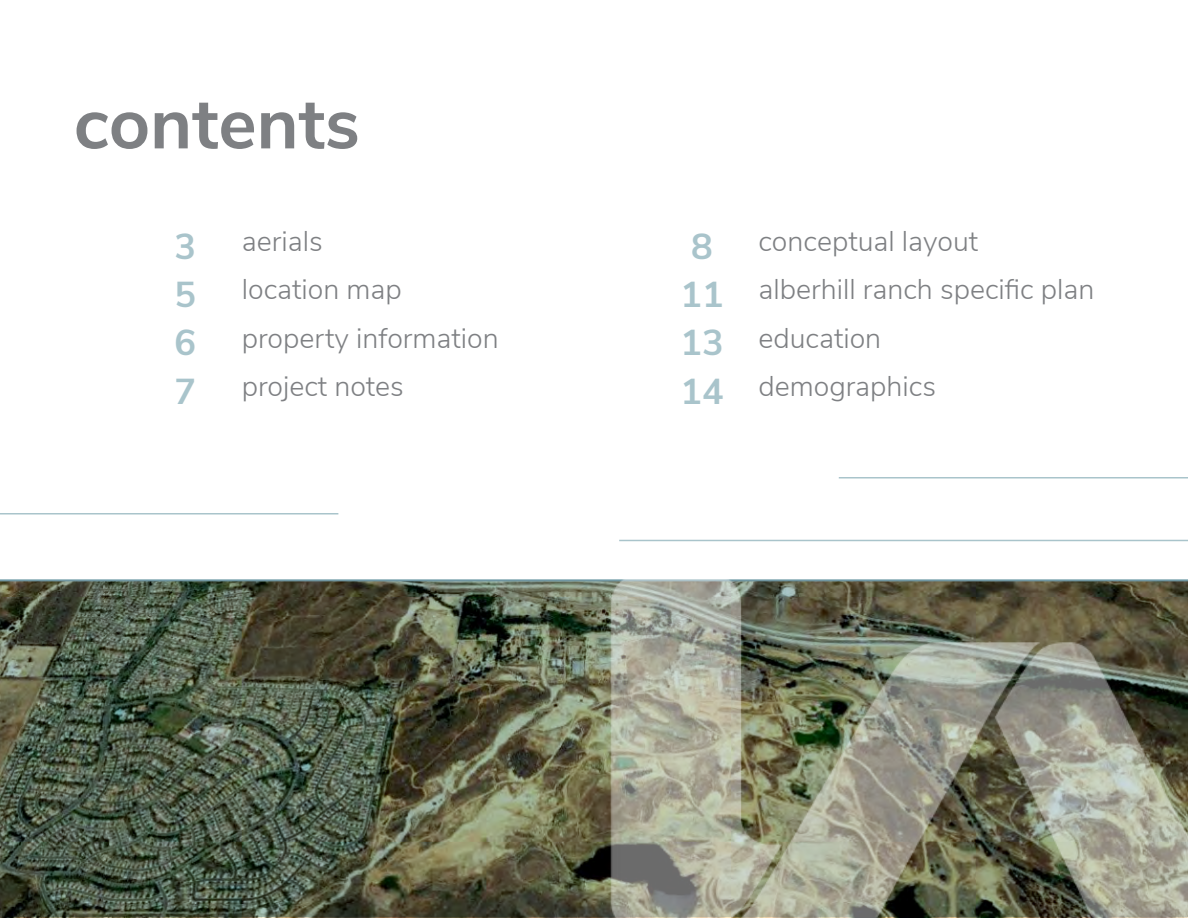
<style>
.page{position:relative;width:1188px;height:918px;background:#fff}
.page>*{position:absolute;margin:0;border:0;box-sizing:border-box;transform-origin:0 0}
.t1{font:700 72px "Nunito Sans";color:#7e8083}
.t2{font:700 36px "Nunito Sans";color:#a9c4cb}
.t3{font:300 28.5px/48.4px "Nunito Sans";color:#7e8083}
.s1{font-weight:700;font-size:36px;color:#a9c4cb}
</style>
<div class="page">
<svg style="left:0;top:580px;width:599px;height:337px;background:#535a46"></svg>
<img style="left:599px;top:579px;width:589px;height:339px">
<hr style="left:0;top:513px;width:338px;height:1px;background:#a9c4cb">
<hr style="left:839px;top:477px;width:349px;height:1px;background:#a9c4cb">
<hr style="left:619px;top:540px;width:569px;height:1px;background:#a9c4cb">
<h1 class="t1" style="left:74px;top:71px;width:288px">contents</h1>
<p class="t2" style="left:175px;top:220px;width:23px">3</p>
<p class="t3" style="left:242px;top:215px;width:82px">aerials</p>
<p class="t2" style="left:175px;top:268px;width:23px">5</p>
<p class="t3" style="left:242px;top:263px;width:162px">location map</p>
<p class="t2" style="left:175px;top:316px;width:23px">6</p>
<p class="t3" style="left:242px;top:312px;width:258px">property information</p>
<p class="t2" style="left:175px;top:365px;width:23px">7</p>
<p class="t3" style="left:242px;top:360px;width:164px">project notes</p>
<p class="t3" style="left:680px;top:215px;width:416px;text-indent:78px">conceptual layout<br><span class="s1">11</span> alberhill ranch specific plan<br><span class="s1">13</span> education<br><span class="s1">14</span> demographics</p>
<p class="t2" style="left:691px;top:220px;width:23px">8</p>
</div>
